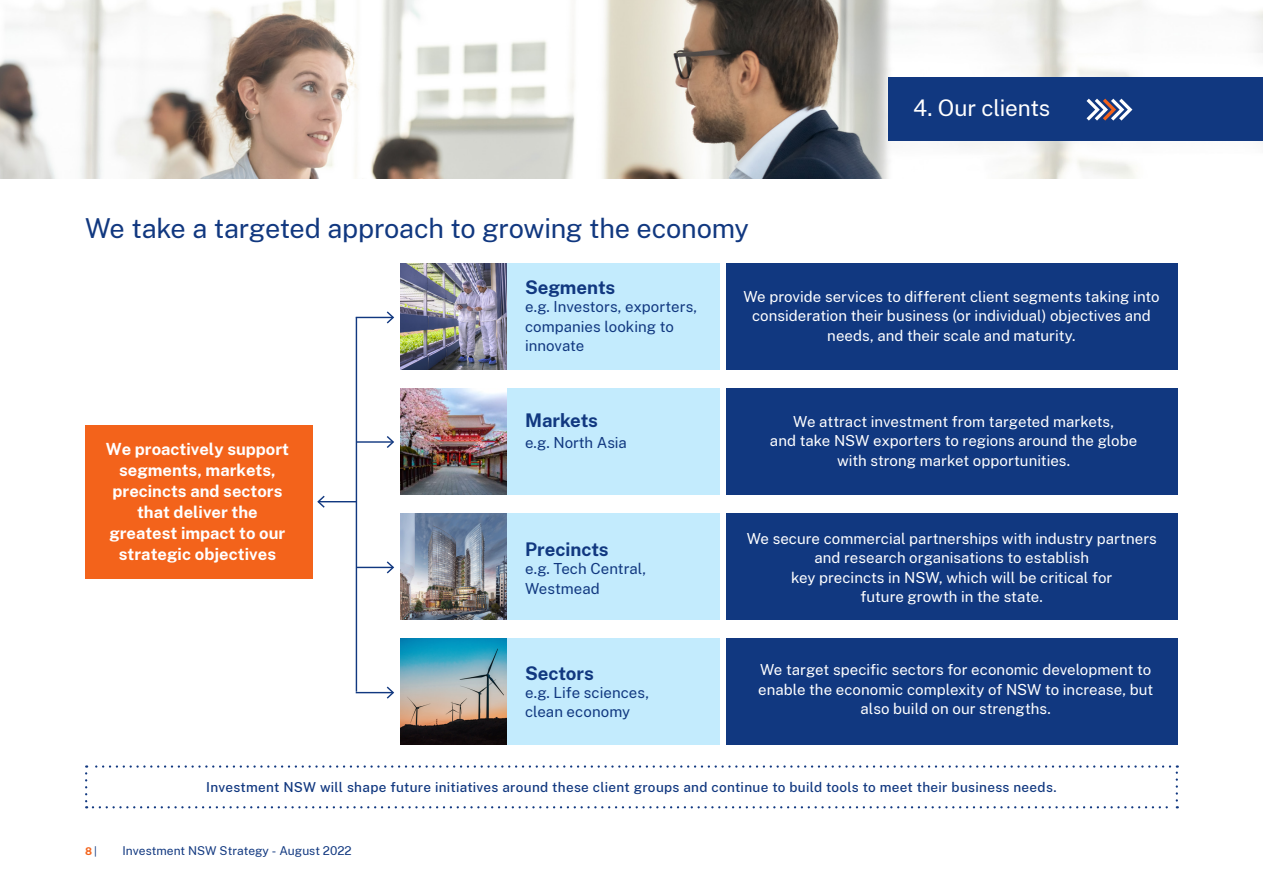
<style>
.page{position:relative;width:1263px;height:893px;background:#fff}
.page>*{position:absolute;margin:0;border:0;box-sizing:border-box;transform-origin:0 0}
.t1{font:27px "Public Sans";letter-spacing:-.01em;color:#113880}
.H1_Cover{font:22.5px "Public Sans";letter-spacing:-.01em;color:#fff}
.Body_info_blue{font:700 18.6px "Public Sans";letter-spacing:-.005em;color:#113880}
.H1_info{font:700 16.5px/21px "Public Sans";color:#fff;text-align:center}
.Body_info_white{font:15px/19.5px "Public Sans";color:#fff;text-align:center}
.Body_info_blue-2{font:15px/19.5px "Public Sans";color:#113880}
.Table_Subheader{font:500 13.5px "Public Sans";letter-spacing:.02em;color:#113880}
.t2{font:12px "Public Sans";color:#113880}
.t3{font:700 10.5px "Public Sans";color:#f3631b}
.s1{font-style:inherit}
.s2{font-weight:400;color:#113880}
</style>
<div class="page">
<div style="left:507px;top:388px;width:213px;height:106px;background:#c3ebfd"></div>
<svg style="left:85px;top:765px;width:1093px;height:43px"></svg>
<div style="left:85px;top:425px;width:228px;height:154px;background:#f3631b"></div>
<hr style="left:318px;top:501px;width:39px;height:1px;background:#113880">
<svg style="left:317px;top:495px;width:9px;height:13px"></svg>
<hr style="left:356px;top:317px;width:1px;height:375px;background:#113880">
<hr style="left:356px;top:317px;width:37px;height:1px;background:#113880">
<svg style="left:385px;top:311px;width:9px;height:13px"></svg>
<hr style="left:357px;top:441px;width:36px;height:2px;background:#113880">
<svg style="left:385px;top:436px;width:9px;height:12px"></svg>
<hr style="left:357px;top:567px;width:36px;height:1px;background:#113880">
<svg style="left:385px;top:561px;width:9px;height:13px"></svg>
<hr style="left:356px;top:692px;width:37px;height:1px;background:#113880">
<svg style="left:385px;top:686px;width:9px;height:13px"></svg>
<div style="left:507px;top:638px;width:213px;height:107px;background:#c3ebfd"></div>
<div style="left:726px;top:638px;width:451px;height:107px;background:#113880"></div>
<img style="left:400px;top:513px;width:107px;height:106px">
<div style="left:507px;top:513px;width:213px;height:106px;background:#c3ebfd"></div>
<div style="left:726px;top:513px;width:451px;height:106px;background:#113880"></div>
<img style="left:400px;top:389px;width:107px;height:105px">
<div style="left:726px;top:388px;width:451px;height:106px;background:#113880"></div>
<img style="left:400px;top:263px;width:107px;height:107px">
<div style="left:507px;top:263px;width:213px;height:106px;background:#c3ebfd"></div>
<div style="left:727px;top:263px;width:451px;height:106px;background:#113880"></div>
<img style="left:400px;top:639px;width:107px;height:106px">
<img style="left:0;top:0;width:1263px;height:179px">
<div style="left:889px;top:78px;width:374px;height:63px;background:#113880"></div>
<svg style="left:1086px;top:99px;width:46px;height:22px"></svg>
<h1 class="t1" style="left:85px;top:210px;width:665px">We take a targeted approach to growing the economy</h1>
<h1 class="H1_Cover" style="left:913px;top:92px;width:138px">4. Our clients</h1>
<p class="H1_info" style="left:106px;top:438px;width:185px">We proactively support <span class="s1">segments, markets, precincts and</span> sectors that deliver the greatest impact to our strategic objectives</p>
<p class="Body_info_blue" style="left:525px;top:274px;width:92px">Segments</p>
<p class="Body_info_blue-2" style="left:525px;top:297px;width:174px">e.g. Investors, exporters, companies looking to innovate</p>
<p class="Body_info_white" style="left:743px;top:286px;width:418px">We provide services to different client segments taking into consideration their business (or individual) objectives and needs, and their scale and maturity.</p>
<h5 class="Body_info_blue" style="left:525px;top:407px;width:74px">Markets</h5>
<p class="Body_info_blue-2" style="left:525px;top:432px;width:103px">e.g. North Asia</p>
<p class="Body_info_blue" style="left:525px;top:536px;width:85px">Precincts</p>
<p class="Body_info_blue-2" style="left:525px;top:558px;width:123px">e.g. Tech Central,<br>Westmead</p>
<p class="Body_info_blue" style="left:525px;top:659px;width:70px">Sectors</p>
<p class="Body_info_blue-2" style="left:525px;top:682px;width:125px">e.g. Life sciences, clean economy</p>
<p class="Body_info_white" style="left:770px;top:411px;width:369px">We attract investment from targeted markets,<br>and take NSW exporters to regions around the globe with strong market opportunities.</p>
<p class="Body_info_white" style="left:747px;top:528px;width:412px">We secure commercial partnerships with industry partners and research organisations to establish<br>key precincts in NSW, which will be critical for<br>future growth in the state.</p>
<p class="Body_info_white" style="left:758px;top:659px;width:396px">We target specific sectors for economic development to enable the economic complexity of NSW to increase, but also build on our strengths.</p>
<h4 class="Table_Subheader" style="left:206px;top:777px;width:852px">Investment NSW will shape future initiatives around these client groups and continue to build tools to meet their business needs.</h4>
<p class="t3" style="left:85px;top:844px;width:13px">8<span class="s2">|</span></p>
<p class="t2" style="left:123px;top:842px;width:231px">Investment NSW Strategy - August 2022</p>
</div>
